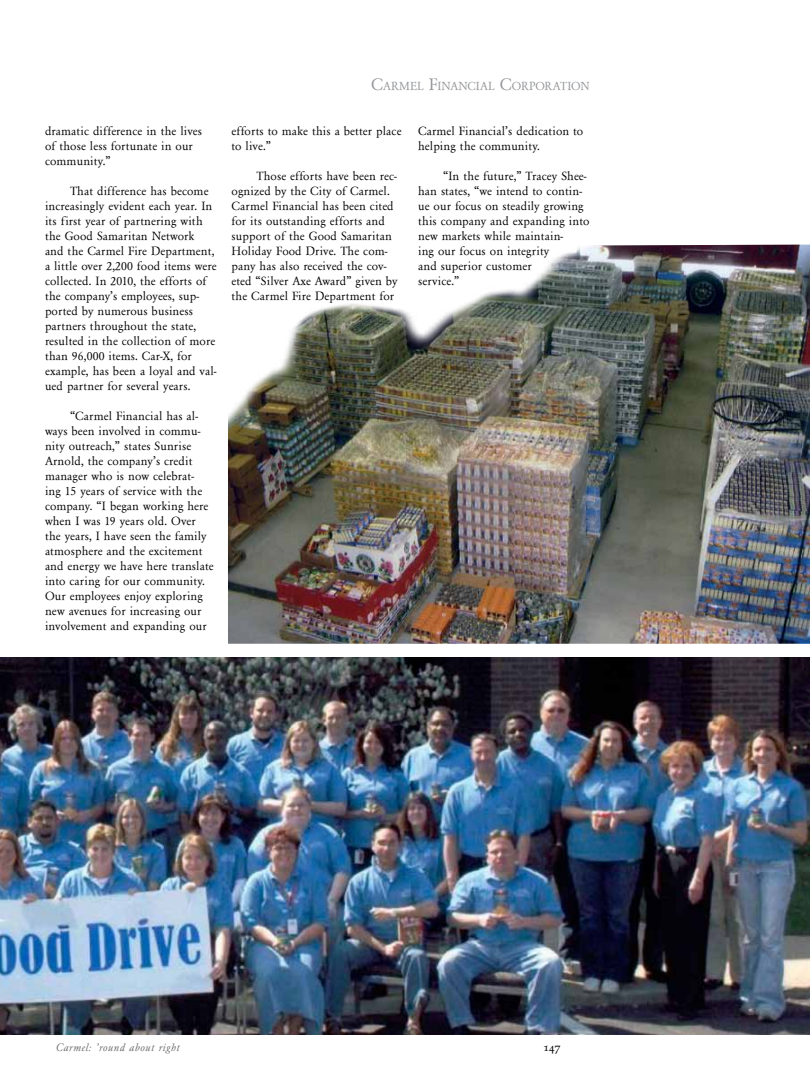
<style>
.page{position:relative;width:810px;height:1080px;background:#fff}
.page>*{position:absolute;margin:0;border:0;box-sizing:border-box;transform-origin:0 0}
.t1{font:12.5px/15px "Garamond";letter-spacing:.01em;color:#000}
.t2{font:12.25px "Garamond";color:#939598}
.t3{font:italic 11.25px "Garamond";letter-spacing:.05em;color:#6d6e71}
.t4{font:11.25px "Palatino Linotype";color:#000}
.s1{font-size:17.5px}
</style>
<div class="page">
<img style="left:228px;top:245px;width:582px;height:399px">
<img style="left:0;top:658px;width:810px;height:377px">
<p class="t1" style="left:45px;top:124px;width:159px">dramatic difference in the lives of those less fortunate in our community.”</p>
<p class="t1" style="left:45px;top:184px;width:173px;text-indent:25px">That difference has become increasingly evident each year. In its first year of partnering with the Good Samaritan Network<br>and the Carmel Fire Department, a little over 2,200 food items were collected. In 2010, the efforts of the company’s employees, sup&shy;ported by numerous business partners throughout the state, resulted in the collection of more than 96,000 items. Car-X, for example, has been a loyal and val&shy;ued partner for several years.</p>
<p class="t1" style="left:45px;top:409px;width:170px;text-indent:25px">“Carmel Financial has al&shy;ways been involved in commu&shy;nity outreach,” states Sunrise<br>Arnold, the company’s credit manager who is now celebrat-<br>ing 15 years of service with the company. “I began working here when I was 19 years old. Over the years, I have seen the family atmosphere and the excitement and energy we have here translate into caring for our community.<br>Our employees enjoy exploring new avenues for increasing our involvement and expanding our</p>
<p class="t2" style="left:371px;top:79px;width:220px"><span class="s1">C</span>ARMEL <span class="s1">F</span>INANCIAL <span class="s1">C</span>ORPORATION</p>
<p class="t1" style="left:232px;top:124px;width:171px">efforts to make this a better place to live.”</p>
<p class="t1" style="left:232px;top:169px;width:168px;text-indent:25px">Those efforts have been rec&shy;ognized by the City of Carmel.<br>Carmel Financial has been cited for its outstanding efforts and support of the Good Samaritan<br>Holiday Food Drive. The com&shy;pany has also received the cov&shy;eted “Silver Axe Award” given by the Carmel Fire Department for</p>
<p class="t1" style="left:418px;top:124px;width:167px">Carmel Financial’s dedication to helping the community.</p>
<p class="t1" style="left:418px;top:169px;width:173px;text-indent:25px">“In the future,” Tracey Shee&shy;han states, “we intend to contin&shy;ue our focus on steadily growing this company and expanding into new markets while maintain-<br>ing our focus on integrity<br>and superior customer<br>service.”</p>
<p class="t3" style="left:56px;top:1041px;width:125px">Carmel: ’round about right</p>
<p class="t4" style="left:544px;top:1039px;width:18px">147</p>
</div>
